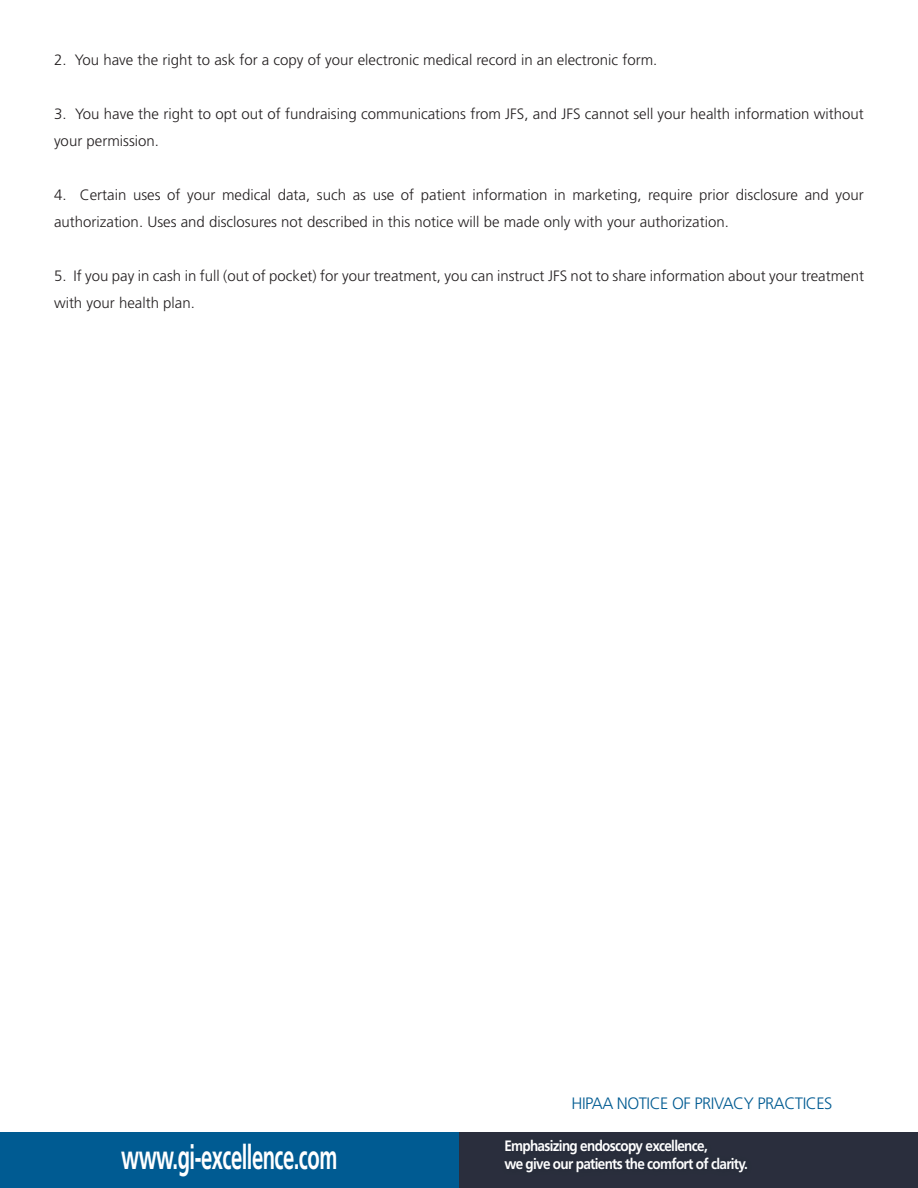
<style>
.page{position:relative;width:918px;height:1188px;background:#fff}
.page>*{position:absolute;margin:0;border:0;box-sizing:border-box;transform-origin:0 0}
.t1{font:700 33.75px "Frutiger LT Std";letter-spacing:-.025em;color:#fff;scale:.6 1}
.t2{font:300 16.5px "Frutiger LT Std";letter-spacing:-.03em;color:#005b92}
.t3{font:300 15px/27px "Frutiger LT Std";color:#231f20}
.t4{font:700 15px "Frutiger LT Std";letter-spacing:-.05em;color:#fff;scale:.9 1}
</style>
<div class="page">
<div style="left:459px;top:1133px;width:459px;height:55px;background:#2a2e3d"></div>
<img style="left:498px;top:1132px;width:257px;height:1px">
<div style="left:0;top:1133px;width:459px;height:55px;background:#005b92"></div>
<p class="t3" style="left:54px;top:47px;width:605px">2. You have the right to ask for a copy of your electronic medical record in an electronic form.</p>
<p class="t3" style="left:54px;top:101px;width:811px">3. You have the right to opt out of fundraising communications from JFS, and JFS cannot sell your health information without your permission.</p>
<p class="t3" style="left:54px;top:182px;width:811px">4. Certain uses of your medical data, such as use of patient information in marketing, require prior disclosure and your authorization. Uses and disclosures not described in this notice will be made only with your authorization.</p>
<p class="t3" style="left:54px;top:263px;width:812px">5. If you pay in cash in full (out of pocket) for your treatment, you can instruct JFS not to share information about your treatment with your health plan.</p>
<p class="t1" style="left:121px;top:1137px;width:362px">www.gi-excellence.com</p>
<p class="t2" style="left:572px;top:1094px;width:262px">HIPAA NOTICE OF PRIVACY PRACTICES</p>
<p class="t4" style="left:504px;top:1137px;width:228px">Emphasizing endoscopy excellence,</p>
<p class="t4" style="left:504px;top:1155px;width:272px">we give our patients the comfort of clarity.</p>
</div>
